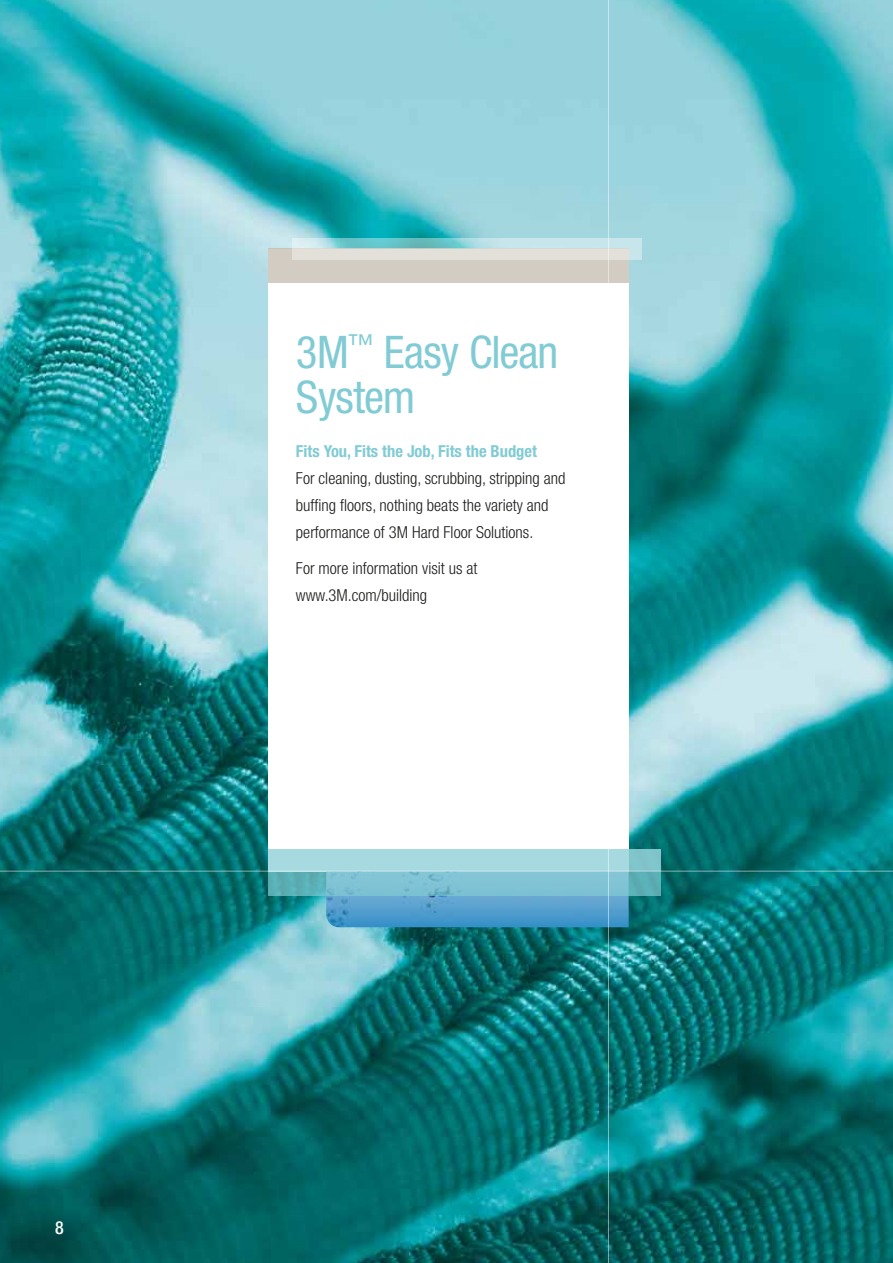
<style>
.page{position:relative;width:893px;height:1263px;background:#fff}
.page>*{position:absolute;margin:0;border:0;box-sizing:border-box;transform-origin:0 0}
.t1{font:condensed 45px/45px "Helvetica Neue";letter-spacing:-.02em;color:#81cbd4}
.t2{font:500 condensed 18px "Helvetica Neue";color:#fff}
.t3{font:300 condensed 16.5px/27px "Helvetica Neue";color:#1d1d1b}
.t4{font:700 condensed 16.5px "Helvetica Neue";color:#81cbd4}
</style>
<div class="page">
<img style="left:0;top:0;width:893px;height:1263px">
<div style="left:268px;top:249px;width:361px;height:622px;background:#fff"></div>
<div style="left:268px;top:249px;width:361px;height:34px;background:#d2ccc3"></div>
<svg style="left:292px;top:238px;width:350px;height:22px;background:#c3dcdb"></svg>
<img style="left:326px;top:895px;width:303px;height:32px">
<svg style="left:268px;top:849px;width:392px;height:46px;background:#8dcbd5"></svg>
<hr style="left:0;top:871px;width:893px;height:1px;background:#fff">
<hr style="left:608px;top:0;width:1px;height:1263px;background:#fff">
<h1 class="t1" style="left:296px;top:329px;width:264px">3M<sup>™</sup> Easy Clean<br>System</h1>
<p class="t4" style="left:296px;top:441px;width:243px">Fits You, Fits the Job, Fits the Budget</p>
<p class="t3" style="left:296px;top:465px;width:271px">For cleaning, dusting, scrubbing, stripping and buffing floors, nothing beats the variety and performance of 3M Hard Floor Solutions.</p>
<p class="t3" style="left:296px;top:554px;width:183px">For more information visit us at www.3M.com/building</p>
<p class="t2" style="left:55px;top:1216px;width:10px">8</p>
</div>
